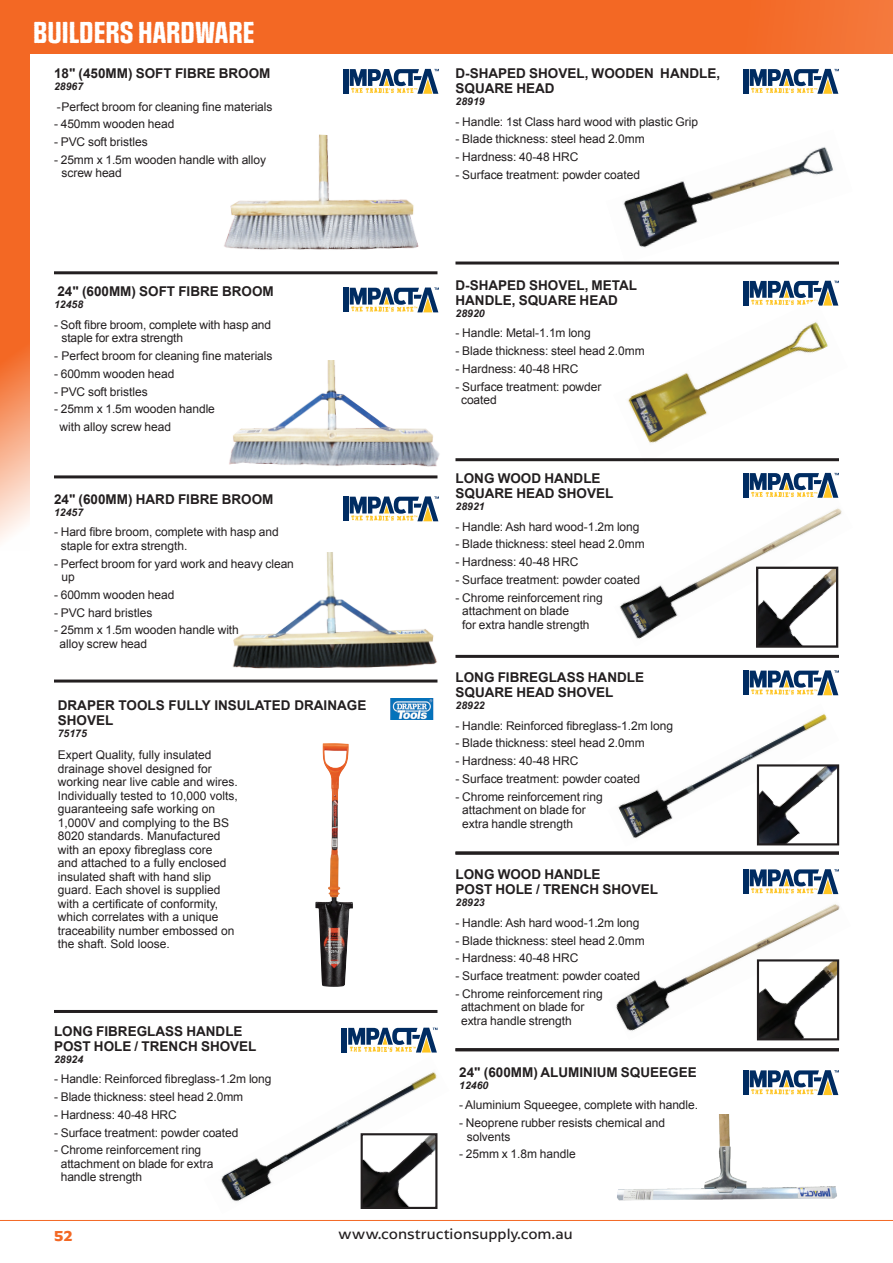
<style>
.page{position:relative;width:893px;height:1263px;background:#fff}
.page>*{position:absolute;margin:0;border:0;box-sizing:border-box;transform-origin:0 0}
.t1{font:25.5px "Social Gothic Rough";color:#fff}
.t2{font:15px "Arpona Sans";color:#231f20}
.t3{font:700 15px "Arpona Sans";color:#f36824}
.t4{font:700 13.5px/15px "Arial";color:#231f20}
.t5{font:12px/13.5px "Arial";letter-spacing:-.005em;color:#231f20}
.t6{font:italic 700 10.5px "Arial";color:#231f20}
</style>
<div class="page">
<div style="left:0;top:0;width:893px;height:54px;background:#f36824"></div>
<svg style="left:0;top:54px;width:30px;height:487px;background:#f5854e"></svg>
<hr style="left:0;top:1220px;width:893px;height:1px;background:#f36824">
<img style="left:221px;top:1072px;width:217px;height:137px">
<img style="left:364px;top:1136px;width:70px;height:70px">
<div style="left:361px;top:1133px;width:76px;height:76px;border:2px solid #231f20"></div>
<hr style="left:54px;top:1010px;width:383px;height:3px;background:#231f20">
<img style="left:623px;top:146px;width:211px;height:102px">
<div style="left:743px;top:69px;width:5px;height:25px;background:#002c62"></div>
<svg style="left:750px;top:69px;width:89px;height:25px"></svg>
<div style="left:343px;top:69px;width:5px;height:25px;background:#002c62"></div>
<svg style="left:350px;top:69px;width:89px;height:25px"></svg>
<div style="left:343px;top:496px;width:5px;height:25px;background:#002c62"></div>
<svg style="left:350px;top:501px;width:89px;height:20px"></svg>
<div style="left:743px;top:281px;width:5px;height:25px;background:#002c62"></div>
<svg style="left:750px;top:281px;width:89px;height:19px"></svg>
<hr style="left:455px;top:261px;width:384px;height:3px;background:#231f20">
<hr style="left:54px;top:271px;width:383px;height:3px;background:#231f20">
<hr style="left:54px;top:475px;width:383px;height:3px;background:#231f20">
<hr style="left:54px;top:679px;width:383px;height:3px;background:#231f20">
<hr style="left:455px;top:655px;width:384px;height:3px;background:#231f20">
<hr style="left:455px;top:851px;width:384px;height:3px;background:#231f20">
<hr style="left:455px;top:1048px;width:384px;height:3px;background:#231f20">
<img style="left:613px;top:300px;width:226px;height:162px">
<img style="left:619px;top:488px;width:223px;height:159px">
<hr style="left:455px;top:458px;width:384px;height:3px;background:#231f20">
<div style="left:743px;top:473px;width:5px;height:25px;background:#002c62"></div>
<svg style="left:750px;top:473px;width:89px;height:25px"></svg>
<div style="left:743px;top:670px;width:5px;height:25px;background:#002c62"></div>
<svg style="left:750px;top:670px;width:89px;height:25px"></svg>
<img style="left:759px;top:570px;width:76px;height:75px">
<div style="left:756px;top:567px;width:82px;height:81px;border:2px solid #231f20"></div>
<img style="left:618px;top:714px;width:221px;height:132px">
<img style="left:760px;top:767px;width:76px;height:75px">
<div style="left:757px;top:764px;width:82px;height:81px;border:2px solid #231f20"></div>
<img style="left:616px;top:886px;width:224px;height:154px">
<img style="left:760px;top:962px;width:76px;height:75px">
<div style="left:757px;top:959px;width:82px;height:81px;border:2px solid #231f20"></div>
<div style="left:743px;top:869px;width:5px;height:25px;background:#002c62"></div>
<svg style="left:750px;top:869px;width:89px;height:25px"></svg>
<div style="left:341px;top:1028px;width:6px;height:24px;background:#002c62"></div>
<svg style="left:348px;top:1028px;width:89px;height:24px"></svg>
<div style="left:743px;top:1070px;width:5px;height:25px;background:#002c62"></div>
<svg style="left:750px;top:1070px;width:89px;height:25px"></svg>
<img style="left:617px;top:1114px;width:220px;height:87px">
<img style="left:185px;top:134px;width:290px;height:179px">
<img style="left:216px;top:360px;width:224px;height:141px">
<img style="left:222px;top:552px;width:216px;height:131px">
<img style="left:391px;top:698px;width:43px;height:22px">
<img style="left:315px;top:743px;width:38px;height:244px">
<h1 class="t1" style="left:33px;top:16px;width:223px">BUILDERS HARDWARE</h1>
<p class="t4" style="left:54px;top:66px;width:218px">18" (450MM) SOFT FIBRE BROOM</p>
<p class="t6" style="left:54px;top:79px;width:31px">28967</p>
<p class="t5" style="left:57px;top:100px;width:217px">-Perfect broom for cleaning fine materials</p>
<p class="t5" style="left:54px;top:118px;width:122px">- 450mm wooden head</p>
<p class="t5" style="left:54px;top:135px;width:95px">- PVC soft bristles</p>
<p class="t5" style="left:62px;top:153px;width:206px;text-indent:-8px">- 25mm x 1.5m wooden handle with alloy screw head</p>
<p class="t4" style="left:57px;top:284px;width:218px">24" (600MM) SOFT FIBRE BROOM</p>
<p class="t6" style="left:54px;top:298px;width:31px">12458</p>
<p class="t5" style="left:62px;top:318px;width:211px;text-indent:-8px">- Soft fibre broom, complete with hasp and staple for extra strength</p>
<p class="t5" style="left:54px;top:349px;width:220px">- Perfect broom for cleaning fine materials</p>
<p class="t5" style="left:54px;top:367px;width:122px">- 600mm wooden head</p>
<p class="t5" style="left:54px;top:385px;width:95px">- PVC soft bristles</p>
<p class="t5" style="left:60px;top:400px;width:157px;line-height:17.7px;text-indent:-6px">- 25mm x 1.5m wooden handle with alloy screw head</p>
<p class="t4" style="left:54px;top:492px;width:221px">24" (600MM) HARD FIBRE BROOM</p>
<p class="t6" style="left:54px;top:505px;width:31px">12457</p>
<p class="t5" style="left:61px;top:525px;width:219px;text-indent:-7px">- Hard fibre broom, complete with hasp and staple for extra strength.</p>
<p class="t5" style="left:62px;top:557px;width:234px;text-indent:-8px">- Perfect broom for yard work and heavy clean up</p>
<p class="t5" style="left:54px;top:588px;width:122px">- 600mm wooden head</p>
<p class="t5" style="left:54px;top:606px;width:100px">- PVC hard bristles</p>
<p class="t5" style="left:60px;top:623px;width:181px;text-indent:-6px">- 25mm x 1.5m wooden handle with alloy screw head</p>
<p class="t4" style="left:58px;top:698px;width:310px">DRAPER TOOLS FULLY INSULATED DRAINAGE<br>SHOVEL</p>
<p class="t6" style="left:58px;top:727px;width:31px">75175</p>
<p class="t5" style="left:58px;top:748px;width:182px">Expert Quality, fully insulated drainage shovel designed for working near live cable and wires.<br>Individually tested to 10,000 volts, guaranteeing safe working on<br>1,000V and complying to the BS<br>8020 standards. Manufactured with an epoxy fibreglass core<br>and attached to a fully enclosed insulated shaft with hand slip guard. Each shovel is supplied with a certificate of conformity, which correlates with a unique traceability number embossed on the shaft. Sold loose.</p>
<p class="t4" style="left:54px;top:1024px;width:204px">LONG FIBREGLASS HANDLE<br>POST HOLE / TRENCH SHOVEL</p>
<p class="t6" style="left:54px;top:1052px;width:31px">28924</p>
<p class="t5" style="left:54px;top:1072px;width:219px">- Handle: Reinforced fibreglass-1.2m long</p>
<p class="t5" style="left:54px;top:1090px;width:191px">- Blade thickness: steel head 2.0mm</p>
<p class="t5" style="left:54px;top:1108px;width:124px">- Hardness: 40-48 HRC</p>
<p class="t5" style="left:54px;top:1126px;width:186px">- Surface treatment: powder coated</p>
<p class="t5" style="left:61px;top:1143px;width:154px;text-indent:-7px">- Chrome reinforcement ring attachment on blade for extra handle strength</p>
<p class="t4" style="left:455px;top:66px;width:266px">D-SHAPED SHOVEL, WOODEN HANDLE,<br>SQUARE HEAD</p>
<p class="t6" style="left:455px;top:94px;width:31px">28919</p>
<p class="t5" style="left:455px;top:115px;width:244px">- Handle: 1st Class hard wood with plastic Grip</p>
<p class="t5" style="left:455px;top:133px;width:191px">- Blade thickness: steel head 2.0mm</p>
<p class="t5" style="left:455px;top:150px;width:124px">- Hardness: 40-48 HRC</p>
<p class="t5" style="left:455px;top:168px;width:186px">- Surface treatment: powder coated</p>
<p class="t4" style="left:455px;top:278px;width:183px">D-SHAPED SHOVEL, METAL<br>HANDLE, SQUARE HEAD</p>
<p class="t6" style="left:455px;top:306px;width:31px">28920</p>
<p class="t5" style="left:455px;top:327px;width:137px">- Handle: Metal-1.1m long</p>
<p class="t5" style="left:455px;top:344px;width:191px">- Blade thickness: steel head 2.0mm</p>
<p class="t5" style="left:455px;top:362px;width:124px">- Hardness: 40-48 HRC</p>
<p class="t5" style="left:461px;top:380px;width:142px;text-indent:-6px">- Surface treatment: powder coated</p>
<p class="t4" style="left:455px;top:471px;width:159px">LONG WOOD HANDLE<br>SQUARE HEAD SHOVEL</p>
<p class="t6" style="left:455px;top:499px;width:31px">28921</p>
<p class="t5" style="left:455px;top:520px;width:186px">- Handle: Ash hard wood-1.2m long</p>
<p class="t5" style="left:455px;top:538px;width:191px">- Blade thickness: steel head 2.0mm</p>
<p class="t5" style="left:455px;top:555px;width:124px">- Hardness: 40-48 HRC</p>
<p class="t5" style="left:455px;top:573px;width:186px">- Surface treatment: powder coated</p>
<p class="t5" style="left:462px;top:591px;width:142px;text-indent:-7px">- Chrome reinforcement ring attachment on blade<br>for extra handle strength</p>
<p class="t4" style="left:455px;top:670px;width:190px">LONG FIBREGLASS HANDLE<br>SQUARE HEAD SHOVEL</p>
<p class="t6" style="left:455px;top:698px;width:31px">28922</p>
<p class="t5" style="left:455px;top:719px;width:219px">- Handle: Reinforced fibreglass-1.2m long</p>
<p class="t5" style="left:455px;top:736px;width:191px">- Blade thickness: steel head 2.0mm</p>
<p class="t5" style="left:455px;top:754px;width:124px">- Hardness: 40-48 HRC</p>
<p class="t5" style="left:455px;top:772px;width:186px">- Surface treatment: powder coated</p>
<p class="t5" style="left:462px;top:790px;width:142px;text-indent:-7px">- Chrome reinforcement ring attachment on blade for extra handle strength</p>
<p class="t4" style="left:455px;top:867px;width:204px">LONG WOOD HANDLE<br>POST HOLE / TRENCH SHOVEL</p>
<p class="t6" style="left:455px;top:895px;width:31px">28923</p>
<p class="t5" style="left:455px;top:916px;width:186px">- Handle: Ash hard wood-1.2m long</p>
<p class="t5" style="left:455px;top:934px;width:191px">- Blade thickness: steel head 2.0mm</p>
<p class="t5" style="left:455px;top:951px;width:124px">- Hardness: 40-48 HRC</p>
<p class="t5" style="left:455px;top:969px;width:186px">- Surface treatment: powder coated</p>
<p class="t5" style="left:461px;top:987px;width:143px;text-indent:-6px">- Chrome reinforcement ring attachment on blade for extra handle strength</p>
<p class="t4" style="left:459px;top:1065px;width:239px">24" (600MM) ALUMINIUM SQUEEGEE</p>
<p class="t6" style="left:459px;top:1078px;width:31px">12460</p>
<p class="t5" style="left:459px;top:1098px;width:240px">- Aluminium Squeegee, complete with handle.</p>
<p class="t5" style="left:467px;top:1116px;width:200px;text-indent:-8px">- Neoprene rubber resists chemical and solvents</p>
<p class="t5" style="left:459px;top:1147px;width:118px">- 25mm x 1.8m handle</p>
<p class="t3" style="left:54px;top:1227px;width:20px">52</p>
<p class="t2" style="left:338px;top:1224px;width:236px">www.constructionsupply.com.au</p>
</div>
